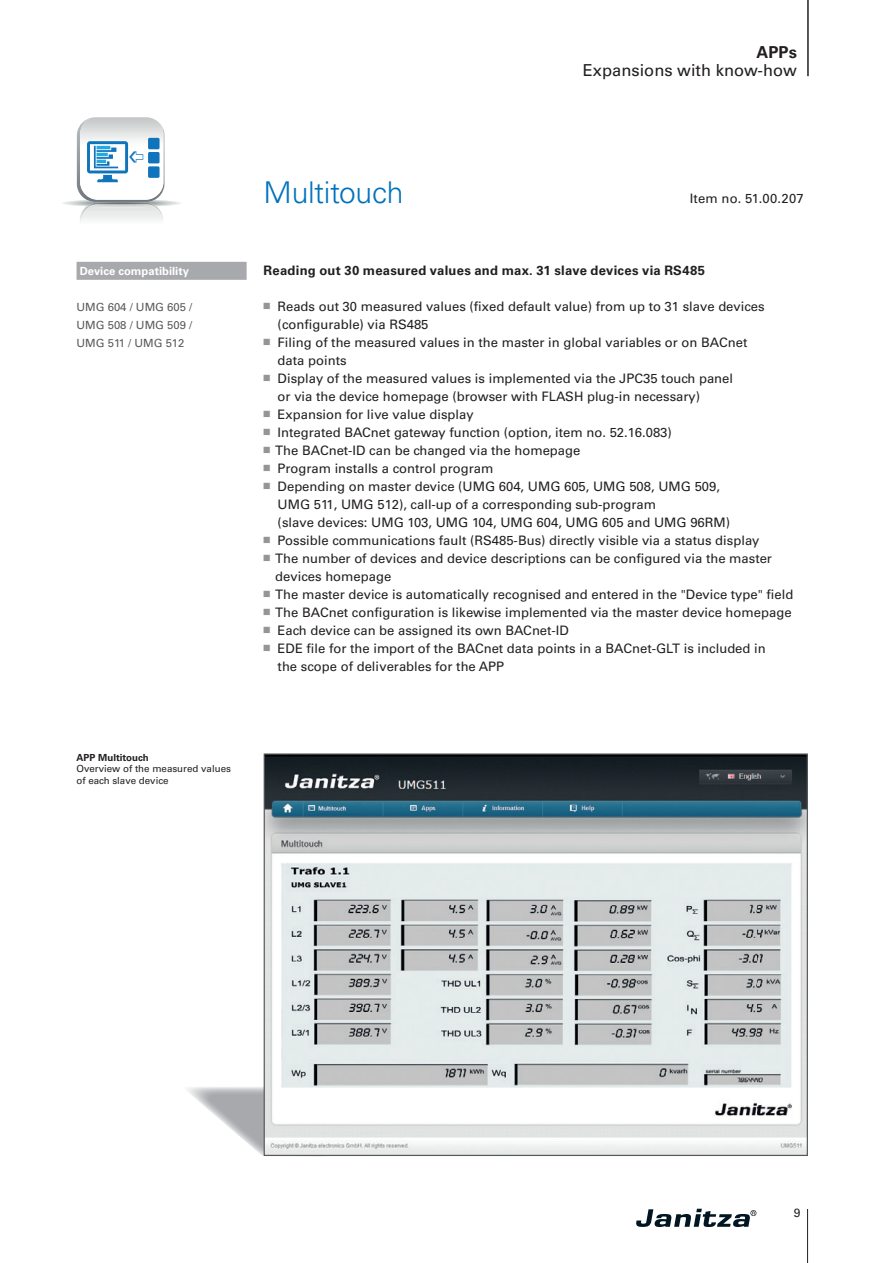
<style>
.page{position:relative;width:893px;height:1263px;background:#fff}
.page>*{position:absolute;margin:0;border:0;box-sizing:border-box;transform-origin:0 0}
.t1{font:300 30px "Univers LT Std";letter-spacing:-.01em;color:#0072bc}
.t2{font:16.5px "Univers LT Std";color:#231f20}
.t3{font:700 16.5px "Univers LT Std";color:#231f20}
.t4{font:13.05px/18px "Univers LT Std";color:#231f20}
.t5{font:700 13.05px "Univers LT Std";letter-spacing:.02em;color:#231f20}
.t6{font:12px "Univers LT Std";color:#231f20}
.t7{font:11.25px/18px "Univers LT Std";color:#57585a;text-align:justify}
.t8{font:700 11.25px "Univers LT Std";color:#fff}
.t9{font:9.75px/11.7px "Univers LT Std";color:#231f20}
.t10{font:700 9.75px "Univers LT Std";color:#231f20}
</style>
<div class="page">
<svg style="left:636px;top:1209px;width:120px;height:18px"></svg>
<hr style="left:807px;top:1209px;width:1px;height:54px;background:#231f20">
<hr style="left:807px;top:0;width:2px;height:76px;background:#231f20">
<img style="left:187px;top:1086px;width:140px;height:71px">
<img style="left:266px;top:755px;width:540px;height:399px">
<img style="left:81px;top:207px;width:82px;height:13px">
<svg style="left:63px;top:198px;width:118px;height:8px"></svg>
<img style="left:86px;top:203px;width:71px;height:4px">
<img style="left:89px;top:204px;width:65px;height:3px">
<svg style="left:95px;top:117px;width:63px;height:5px"></svg>
<img style="left:80px;top:117px;width:15px;height:82px">
<div style="left:77px;top:262px;width:170px;height:18px;background:#a8a9ad"></div>
<svg style="left:77px;top:131px;width:86px;height:55px"></svg>
<p class="t3" style="left:757px;top:42px;width:42px">APPs</p>
<p class="t2" style="left:583px;top:60px;width:216px">Expansions with know-how</p>
<p class="t8" style="left:80px;top:264px;width:111px">Device compatibility</p>
<p class="t7" style="left:77px;top:298px;width:117px">UMG 604 / UMG 605 / UMG 508 / UMG 509 / UMG 511 / UMG 512</p>
<p class="t10" style="left:77px;top:751px;width:74px">APP Multitouch</p>
<p class="t9" style="left:77px;top:763px;width:156px">Overview of the measured values of each slave device</p>
<h1 class="t1" style="left:264px;top:174px;width:141px">Multitouch</h1>
<p class="t4" style="left:690px;top:189px;width:115px">Item no. 51.00.207</p>
<p class="t5" style="left:264px;top:262px;width:443px">Reading out 30 measured values and max. 31 slave devices via RS485</p>
<p class="t4" style="left:278px;top:297px;width:489px;text-indent:-14px"><sup>■</sup> Reads out 30 measured values (fixed default value) from up to 31 slave devices (configurable) via RS485</p>
<p class="t4" style="left:278px;top:333px;width:471px;text-indent:-14px"><sup>■</sup> Filing of the measured values in the master in global variables or on BACnet data points</p>
<p class="t4" style="left:278px;top:369px;width:457px;text-indent:-14px"><sup>■</sup> Display of the measured values is implemented via the JPC35 touch panel or via the device homepage (browser with FLASH plug-in necessary)</p>
<p class="t4" style="left:264px;top:405px;width:212px"><sup>■</sup> Expansion for live value display</p>
<p class="t4" style="left:264px;top:423px;width:410px"><sup>■</sup> Integrated BACnet gateway function (option, item no. 52.16.083)</p>
<p class="t4" style="left:264px;top:441px;width:318px"><sup>■</sup> The BACnet-ID can be changed via the homepage</p>
<p class="t4" style="left:264px;top:459px;width:231px"><sup>■</sup> Program installs a control program</p>
<p class="t4" style="left:278px;top:477px;width:454px;text-indent:-14px"><sup>■</sup> Depending on master device (UMG 604, UMG 605, UMG 508, UMG 509,<br>UMG 511, UMG 512), call-up of a corresponding sub-program<br>(slave devices: UMG 103, UMG 104, UMG 604, UMG 605 and UMG 96RM)</p>
<p class="t4" style="left:264px;top:531px;width:497px"><sup>■</sup> Possible communications fault (RS485-Bus) directly visible via a status display</p>
<p class="t4" style="left:275px;top:549px;width:498px;text-indent:-12px"><sup>■</sup> The number of devices and device descriptions can be configured via the master devices homepage</p>
<p class="t4" style="left:264px;top:585px;width:531px"><sup>■</sup> The master device is automatically recognised and entered in the "Device type" field</p>
<p class="t4" style="left:264px;top:603px;width:529px"><sup>■</sup> The BACnet configuration is likewise implemented via the master device homepage</p>
<p class="t4" style="left:264px;top:621px;width:307px"><sup>■</sup> Each device can be assigned its own BACnet-ID</p>
<p class="t4" style="left:278px;top:639px;width:490px;text-indent:-14px"><sup>■</sup> EDE file for the import of the BACnet data points in a BACnet-GLT is included in the scope of deliverables for the APP</p>
<p class="t6" style="left:794px;top:1205px;width:8px">9</p>
</div>
